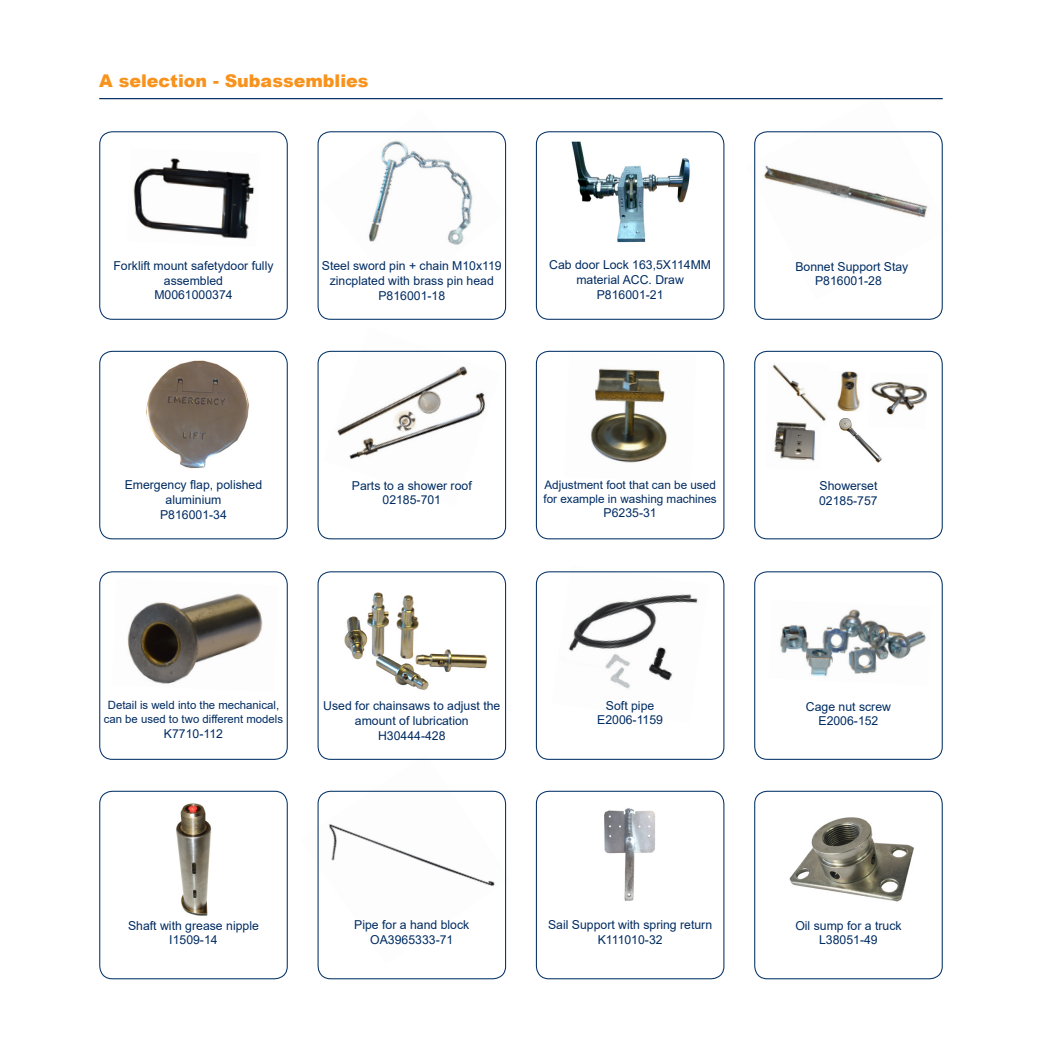
<style>
.page{position:relative;width:1042px;height:1042px;background:#fff}
.page>*{position:absolute;margin:0;border:0;box-sizing:border-box;transform-origin:0 0}
.t1{font:900 17.5px "Arial";color:#f7931d}
.t2{font:12.25px/14.7px "Arial";color:#002c62;text-align:center}
.t3{font:11.72px "Arial";color:#002c62}
.t4{font:11.38px/13.7px "Arial";color:#002c62;text-align:center}
</style>
<div class="page">
<img style="left:564px;top:350px;width:132px;height:113px">
<img style="left:772px;top:364px;width:54px;height:57px">
<img style="left:839px;top:418px;width:43px;height:45px">
<img style="left:823px;top:371px;width:37px;height:41px">
<img style="left:772px;top:416px;width:50px;height:45px">
<img style="left:868px;top:381px;width:59px;height:48px">
<img style="left:344px;top:592px;width:143px;height:98px">
<img style="left:176px;top:803px;width:36px;height:113px">
<img style="left:133px;top:158px;width:122px;height:81px">
<img style="left:319px;top:131px;width:186px;height:114px">
<img style="left:571px;top:141px;width:119px;height:102px">
<img style="left:746px;top:99px;width:197px;height:119px">
<img style="left:146px;top:360px;width:103px;height:109px">
<img style="left:323px;top:350px;width:178px;height:109px">
<img style="left:127px;top:593px;width:136px;height:91px">
<img style="left:568px;top:594px;width:130px;height:95px">
<img style="left:780px;top:609px;width:146px;height:68px">
<img style="left:318px;top:754px;width:189px;height:210px">
<hr style="left:99px;top:98px;width:844px;height:1px;background:#002c62">
<div style="left:99px;top:131px;width:189px;height:189px;border:1px solid #002f64;border-radius:13px"></div>
<div style="left:317px;top:131px;width:189px;height:189px;border:1px solid #002f64;border-radius:13px"></div>
<div style="left:754px;top:131px;width:189px;height:189px;border:1px solid #002f64;border-radius:13px"></div>
<div style="left:536px;top:131px;width:188px;height:189px;border:1px solid #002f64;border-radius:13px"></div>
<div style="left:99px;top:351px;width:189px;height:188px;border:1px solid #002f64;border-radius:13px"></div>
<div style="left:317px;top:351px;width:189px;height:188px;border:1px solid #002f64;border-radius:13px"></div>
<div style="left:754px;top:351px;width:189px;height:188px;border:1px solid #002f64;border-radius:13px"></div>
<div style="left:536px;top:351px;width:188px;height:188px;border:1px solid #002f64;border-radius:13px"></div>
<div style="left:99px;top:571px;width:189px;height:189px;border:1px solid #002f64;border-radius:13px"></div>
<div style="left:317px;top:571px;width:189px;height:189px;border:1px solid #002f64;border-radius:13px"></div>
<div style="left:754px;top:571px;width:189px;height:189px;border:1px solid #002f64;border-radius:13px"></div>
<div style="left:536px;top:571px;width:188px;height:189px;border:1px solid #002f64;border-radius:13px"></div>
<div style="left:99px;top:791px;width:189px;height:188px;border:1px solid #002f64;border-radius:13px"></div>
<div style="left:317px;top:791px;width:189px;height:188px;border:1px solid #002f64;border-radius:13px"></div>
<img style="left:604px;top:808px;width:51px;height:93px">
<img style="left:789px;top:817px;width:125px;height:84px">
<div style="left:536px;top:791px;width:188px;height:188px;border:1px solid #002f64;border-radius:13px"></div>
<div style="left:754px;top:791px;width:189px;height:188px;border:1px solid #002f64;border-radius:13px"></div>
<p class="t1" style="left:99px;top:69px;width:271px">A selection - Subassemblies</p>
<p class="t2" style="left:113px;top:258px;width:161px">Forklift mount safetydoor fully assembled<br>M0061000374</p>
<p class="t2" style="left:549px;top:258px;width:163px">Cab door Lock 163,5X114MM material ACC. Draw<br>P816001-21</p>
<p class="t2" style="left:795px;top:259px;width:115px">Bonnet Support Stay</p>
<p class="t2" style="left:322px;top:258px;width:181px">Steel sword pin + chain M10x119</p>
<p class="t2" style="left:330px;top:273px;width:166px">zincplated with brass pin head<br>P816001-18</p>
<p class="t2" style="left:815px;top:274px;width:68px">P816001-28</p>
<p class="t2" style="left:125px;top:477px;width:139px">Emergency flap, polished aluminium<br>P816001-34</p>
<p class="t3" style="left:544px;top:476px;width:173px">Adjustment foot that can be used</p>
<p class="t2" style="left:352px;top:478px;width:121px">Parts to a shower roof</p>
<p class="t2" style="left:382px;top:493px;width:60px">02185-701</p>
<p class="t3" style="left:543px;top:490px;width:175px">for example in washing machines</p>
<p class="t2" style="left:603px;top:506px;width:55px">P6235-31</p>
<p class="t2" style="left:819px;top:478px;width:59px">Showerset</p>
<p class="t2" style="left:819px;top:493px;width:60px">02185-757</p>
<p class="t4" style="left:104px;top:698px;width:181px">Detail is weld into the mechanical, can be used to two different models</p>
<p class="t2" style="left:164px;top:726px;width:61px">K7710-112</p>
<p class="t2" style="left:323px;top:698px;width:179px">Used for chainsaws to adjust the amount of lubrication</p>
<p class="t2" style="left:378px;top:728px;width:69px">H30444-428</p>
<p class="t2" style="left:606px;top:698px;width:50px">Soft pipe</p>
<p class="t2" style="left:597px;top:712px;width:67px">E2006-1159</p>
<p class="t2" style="left:806px;top:699px;width:87px">Cage nut screw</p>
<p class="t2" style="left:818px;top:714px;width:61px">E2006-152</p>
<p class="t2" style="left:128px;top:918px;width:132px">Shaft with grease nipple</p>
<p class="t2" style="left:169px;top:932px;width:50px">I1509-14</p>
<p class="t2" style="left:354px;top:917px;width:117px">Pipe for a hand block</p>
<p class="t2" style="left:370px;top:932px;width:85px">OA3965333-71</p>
<p class="t2" style="left:548px;top:917px;width:166px">Sail Support with spring return<br>K111010-32</p>
<p class="t2" style="left:795px;top:918px;width:108px">Oil sump for a truck</p>
<p class="t2" style="left:819px;top:932px;width:60px">L38051-49</p>
</div>
